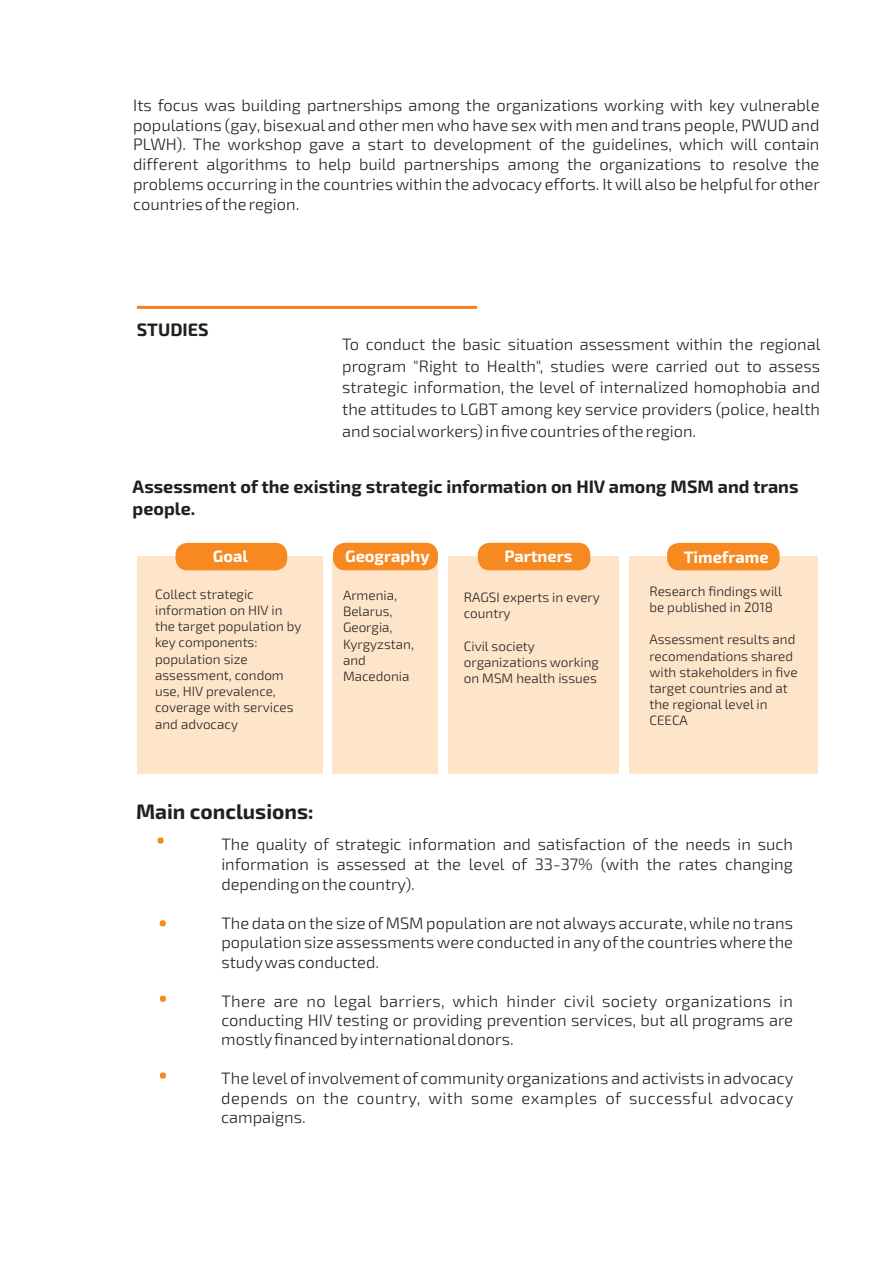
<style>
.page{position:relative;width:893px;height:1263px;background:#fff}
.page>*{position:absolute;margin:0;border:0;box-sizing:border-box;transform-origin:0 0}
.t1{font:700 21px "Exo 2";color:#231f20}
.t2{font:700 18px/21.6px "Exo 2";color:#231f20}
.t3{font:300 16.5px/19.8px "Exo 2";color:#231f20;text-align:justify}
.t4{font:700 16.5px "Exo 2";color:#fff}
.t5{font:300 13.5px/16.2px "Exo 2";color:#231f20}
</style>
<div class="page">
<div style="left:137px;top:557px;width:185px;height:217px;background:#fee4c9"></div>
<div style="left:175px;top:543px;width:112px;height:27px;background:#f6891f;border-radius:12px"></div>
<div style="left:332px;top:557px;width:106px;height:217px;background:#fee4c9"></div>
<div style="left:333px;top:543px;width:105px;height:27px;background:#f6891f;border-radius:12px"></div>
<div style="left:448px;top:557px;width:171px;height:217px;background:#fee4c9"></div>
<div style="left:629px;top:557px;width:188px;height:217px;background:#fee4c9"></div>
<div style="left:667px;top:543px;width:113px;height:27px;background:#f6891f;border-radius:12px"></div>
<div style="left:478px;top:543px;width:112px;height:27px;background:#f6891f;border-radius:12px"></div>
<hr style="left:137px;top:306px;width:340px;height:3px;background:#f58220">
<div style="left:158px;top:837px;width:6px;height:7px;background:#f6891f;border-radius:3px"></div>
<svg style="left:160px;top:920px;width:6px;height:6px"></svg>
<svg style="left:160px;top:996px;width:6px;height:6px"></svg>
<svg style="left:160px;top:1072px;width:6px;height:6px"></svg>
<p class="t3" style="left:133px;top:97px;width:688px">Its focus was building partnerships among the organizations working with key vulnerable populations (gay, bisexual and other men who have sex with men and trans people, PWUD and PLWH). The workshop gave a start to development of the guidelines, which will contain different algorithms to help build partnerships among the organizations to resolve the problems occurring in the countries within the advocacy efforts. It will also be helpfulfor other countries ofthe region.</p>
<p class="t2" style="left:137px;top:321px;width:73px">STUDIES</p>
<p class="t3" style="left:342px;top:335px;width:480px;line-height:21.6px">To conduct the basic situation assessment within the regional program "Right to Health", studies were carried out to assess strategic information, the level of internalized homophobia and the attitudes to LGBT among key service providers (police, health and socialworkers) in five countries ofthe region.</p>
<p class="t2" style="left:133px;top:478px;width:667px">Assessment of the existing strategic information on HIV among MSM and trans people.</p>
<p class="t4" style="left:213px;top:551px;width:37px">Goal</p>
<p class="t4" style="left:345px;top:551px;width:86px">Geography</p>
<p class="t4" style="left:504px;top:551px;width:70px">Partners</p>
<p class="t4" style="left:684px;top:551px;width:86px">Timeframe</p>
<p class="t5" style="left:155px;top:587px;width:148px">Collect strategic information on HIV in the target population by key components: population size assessment, condom use, HIV prevalence, coverage with services and advocacy</p>
<p class="t5" style="left:464px;top:591px;width:138px">RAGSI experts in every country</p>
<p class="t5" style="left:649px;top:584px;width:134px">Research findings will be published in 2018</p>
<p class="t5" style="left:649px;top:633px;width:150px">Assessment results and recomendations shared with stakeholders in five target countries and at the regional level in<br>CEECA</p>
<p class="t5" style="left:343px;top:588px;width:72px">Armenia,<br>Belarus,<br>Georgia,<br>Kyrgyzstan, and<br>Macedonia</p>
<p class="t5" style="left:464px;top:639px;width:137px">Civil society organizations working on MSM health issues</p>
<p class="t1" style="left:136px;top:804px;width:179px">Main conclusions:</p>
<p class="t3" style="left:221px;top:836px;width:573px">The quality of strategic information and satisfaction of the needs in such information is assessed at the level of 33-37% (with the rates changing depending on the country).</p>
<p class="t3" style="left:221px;top:915px;width:573px;line-height:19.4px">The data on the size ofMSM population are not always accurate, while no trans population size assessments were conducted in anyofthe countries where the studywas conducted.</p>
<p class="t3" style="left:221px;top:993px;width:573px;line-height:19.4px">There are no legal barriers, which hinder civil society organizations in conducting HIV testing or providing prevention services, but all programs are mostlyfinanced byinternationaldonors.</p>
<p class="t3" style="left:221px;top:1070px;width:574px;line-height:19.4px">The level ofinvolvement of community organizations and activists in advocacy depends on the country, with some examples of successful advocacy campaigns.</p>
</div>
